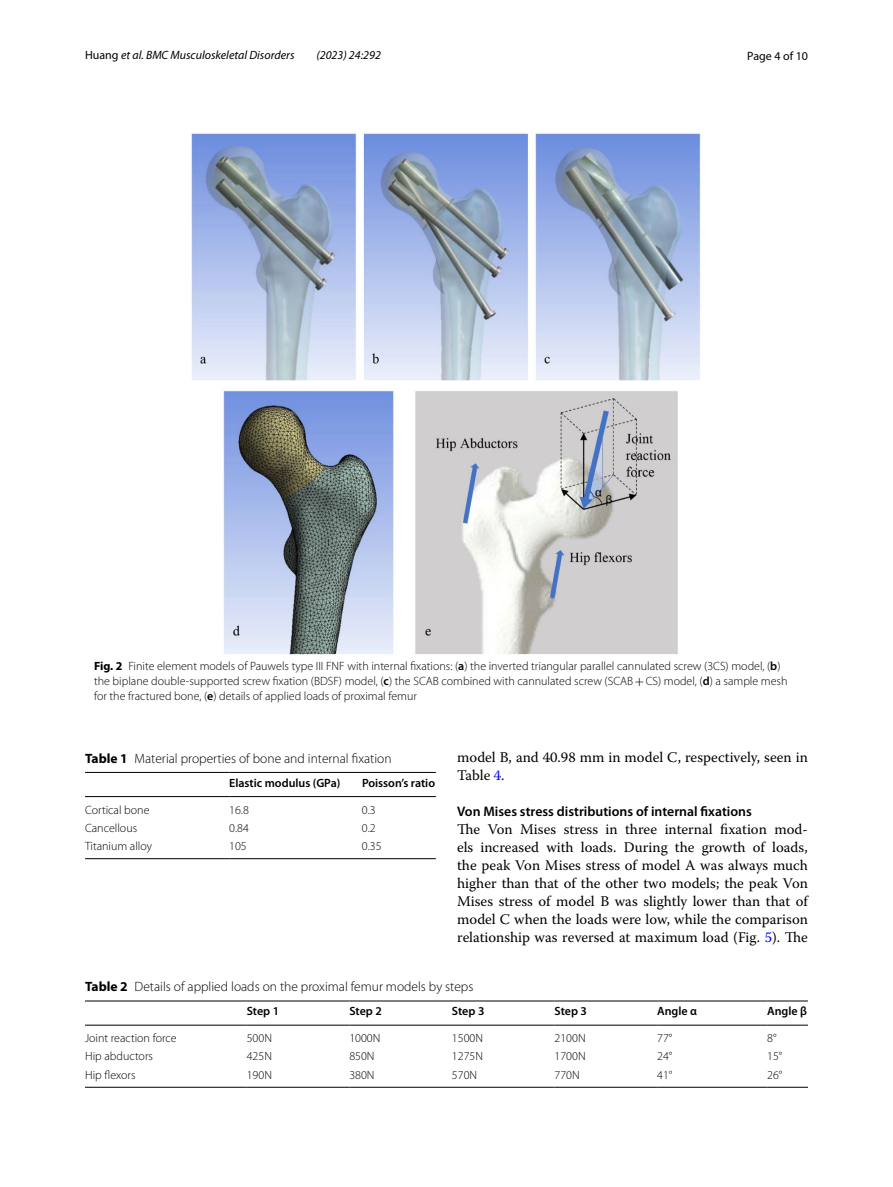
<style>
.page{position:relative;width:893px;height:1187px;background:#fff}
.page>*{position:absolute;margin:0;border:0;box-sizing:border-box;transform-origin:0 0}
.t1{font:14.7px/18px "Warnock Pro";color:#000}
.t2{font:600 13.8px "Myriad Pro";color:#000}
.t3{font:300 13.5px "Myriad Pro";color:#000}
.t4{font:300 12px/15px "Myriad Pro";color:#000}
.t5{font:600 12px "Myriad Pro";color:#000}
.t6{font:italic 12px "Myriad Pro";color:#000}
.t7{font:12px "Myriad Pro";color:#000}
.s1{font-style:normal}
.s2{font-weight:700}
.s3{font-weight:600}
.s4{font-family:"MTSY";font-weight:400}
.s5{color:#00f}
</style>
<div class="page">
<img style="left:191px;top:133px;width:510px;height:522px">
<hr style="left:85px;top:772px;width:144px;height:1px;background:#000">
<hr style="left:85px;top:796px;width:144px;height:1px;background:#000">
<hr style="left:229px;top:772px;width:133px;height:1px;background:#000">
<hr style="left:229px;top:796px;width:133px;height:1px;background:#000">
<hr style="left:362px;top:772px;width:74px;height:1px;background:#000">
<hr style="left:362px;top:796px;width:74px;height:1px;background:#000">
<hr style="left:85px;top:858px;width:144px;height:1px;background:#000">
<hr style="left:229px;top:858px;width:133px;height:1px;background:#000">
<hr style="left:362px;top:858px;width:74px;height:1px;background:#000">
<hr style="left:85px;top:1000px;width:162px;height:1px;background:#000">
<hr style="left:85px;top:1024px;width:162px;height:1px;background:#000">
<hr style="left:247px;top:1000px;width:102px;height:1px;background:#000">
<hr style="left:247px;top:1024px;width:102px;height:1px;background:#000">
<hr style="left:349px;top:1000px;width:103px;height:1px;background:#000">
<hr style="left:349px;top:1024px;width:103px;height:1px;background:#000">
<hr style="left:452px;top:1000px;width:103px;height:1px;background:#000">
<hr style="left:452px;top:1024px;width:103px;height:1px;background:#000">
<hr style="left:555px;top:1000px;width:102px;height:1px;background:#000">
<hr style="left:555px;top:1024px;width:102px;height:1px;background:#000">
<hr style="left:657px;top:1000px;width:110px;height:1px;background:#000">
<hr style="left:657px;top:1024px;width:110px;height:1px;background:#000">
<hr style="left:767px;top:1000px;width:41px;height:1px;background:#000">
<hr style="left:767px;top:1024px;width:41px;height:1px;background:#000">
<hr style="left:85px;top:1086px;width:162px;height:1px;background:#000">
<hr style="left:247px;top:1086px;width:102px;height:1px;background:#000">
<hr style="left:349px;top:1086px;width:103px;height:1px;background:#000">
<hr style="left:452px;top:1086px;width:103px;height:1px;background:#000">
<hr style="left:555px;top:1086px;width:102px;height:1px;background:#000">
<hr style="left:657px;top:1086px;width:110px;height:1px;background:#000">
<hr style="left:767px;top:1086px;width:41px;height:1px;background:#000">
<p class="t6" style="left:85px;top:48px;width:211px"><span class="s1">Huang</span> et al. BMC Musculoskeletal Disorders</p>
<p class="t6" style="left:316px;top:48px;width:66px">(2023) 24:292</p>
<p class="t7" style="left:747px;top:48px;width:62px">Page 4 of 10</p>
<p class="t4" style="left:94px;top:659px;width:695px"><span class="s2">Fig. 2</span> Finite element models of Pauwels type III FNF with internal fixations: (<span class="s3">a</span>) the inverted triangular parallel cannulated screw (3CS) model, (<span class="s3">b</span>) the biplane double-supported screw fixation (BDSF) model, (<span class="s3">c</span>) the SCAB combined with cannulated screw (SCAB<span class="s4">+</span>CS) model, (<span class="s3">d</span>) a sample mesh for the fractured bone, (<span class="s3">e</span>) details of applied loads of proximal femur</p>
<p class="t3" style="left:85px;top:750px;width:308px"><span class="s2">Table 1</span> Material properties of bone and internal fixation</p>
<p class="t5" style="left:229px;top:775px;width:113px">Elastic modulus (GPa)</p>
<p class="t5" style="left:362px;top:775px;width:75px">Poisson’s ratio</p>
<p class="t4" style="left:85px;top:802px;width:66px">Cortical bone</p>
<p class="t4" style="left:229px;top:802px;width:21px">16.8</p>
<p class="t4" style="left:362px;top:802px;width:15px">0.3</p>
<p class="t4" style="left:85px;top:820px;width:54px">Cancellous</p>
<p class="t4" style="left:229px;top:820px;width:21px">0.84</p>
<p class="t4" style="left:362px;top:820px;width:15px">0.2</p>
<p class="t4" style="left:85px;top:838px;width:69px">Titanium alloy</p>
<p class="t4" style="left:229px;top:838px;width:19px">105</p>
<p class="t4" style="left:362px;top:838px;width:21px">0.35</p>
<p class="t1" style="left:457px;top:747px;width:352px">model B, and 40.98 mm in model C, respectively, seen in<br>Table <span class="s5">4</span>.</p>
<p class="t2" style="left:457px;top:802px;width:296px">Von Mises stress distributions of internal fixations</p>
<p class="t1" style="left:457px;top:819px;width:352px;text-align:justify">The Von Mises stress in three internal fixation mod&shy;els increased with loads. During the growth of loads, the peak Von Mises stress of model A was always much higher than that of the other two models; the peak Von Mises stress of model B was slightly lower than that of model C when the loads were low, while the comparison relationship was reversed at maximum load (Fig. <span class="s5">5</span>). The</p>
<p class="t3" style="left:85px;top:979px;width:390px"><span class="s2">Table 2</span> Details of applied loads on the proximal femur models by steps</p>
<p class="t5" style="left:247px;top:1003px;width:34px">Step 1</p>
<p class="t5" style="left:349px;top:1003px;width:34px">Step 2</p>
<p class="t5" style="left:452px;top:1003px;width:34px">Step 3</p>
<p class="t5" style="left:555px;top:1003px;width:34px">Step 3</p>
<p class="t5" style="left:657px;top:1003px;width:41px">Angle α</p>
<p class="t5" style="left:767px;top:1003px;width:41px">Angle β</p>
<p class="t4" style="left:85px;top:1030px;width:93px">Joint reaction force</p>
<p class="t4" style="left:247px;top:1030px;width:27px">500N</p>
<p class="t4" style="left:349px;top:1030px;width:33px">1000N</p>
<p class="t4" style="left:452px;top:1030px;width:33px">1500N</p>
<p class="t4" style="left:555px;top:1030px;width:33px">2100N</p>
<p class="t4" style="left:657px;top:1030px;width:17px">77°</p>
<p class="t4" style="left:767px;top:1030px;width:11px">8°</p>
<p class="t4" style="left:85px;top:1049px;width:69px">Hip abductors</p>
<p class="t4" style="left:247px;top:1049px;width:27px">425N</p>
<p class="t4" style="left:349px;top:1049px;width:27px">850N</p>
<p class="t4" style="left:452px;top:1049px;width:33px">1275N</p>
<p class="t4" style="left:555px;top:1049px;width:33px">1700N</p>
<p class="t4" style="left:657px;top:1049px;width:17px">24°</p>
<p class="t4" style="left:767px;top:1049px;width:17px">15°</p>
<p class="t4" style="left:85px;top:1067px;width:52px">Hip flexors</p>
<p class="t4" style="left:247px;top:1067px;width:27px">190N</p>
<p class="t4" style="left:349px;top:1067px;width:27px">380N</p>
<p class="t4" style="left:452px;top:1067px;width:27px">570N</p>
<p class="t4" style="left:555px;top:1067px;width:27px">770N</p>
<p class="t4" style="left:657px;top:1067px;width:17px">41°</p>
<p class="t4" style="left:767px;top:1067px;width:17px">26°</p>
</div>
